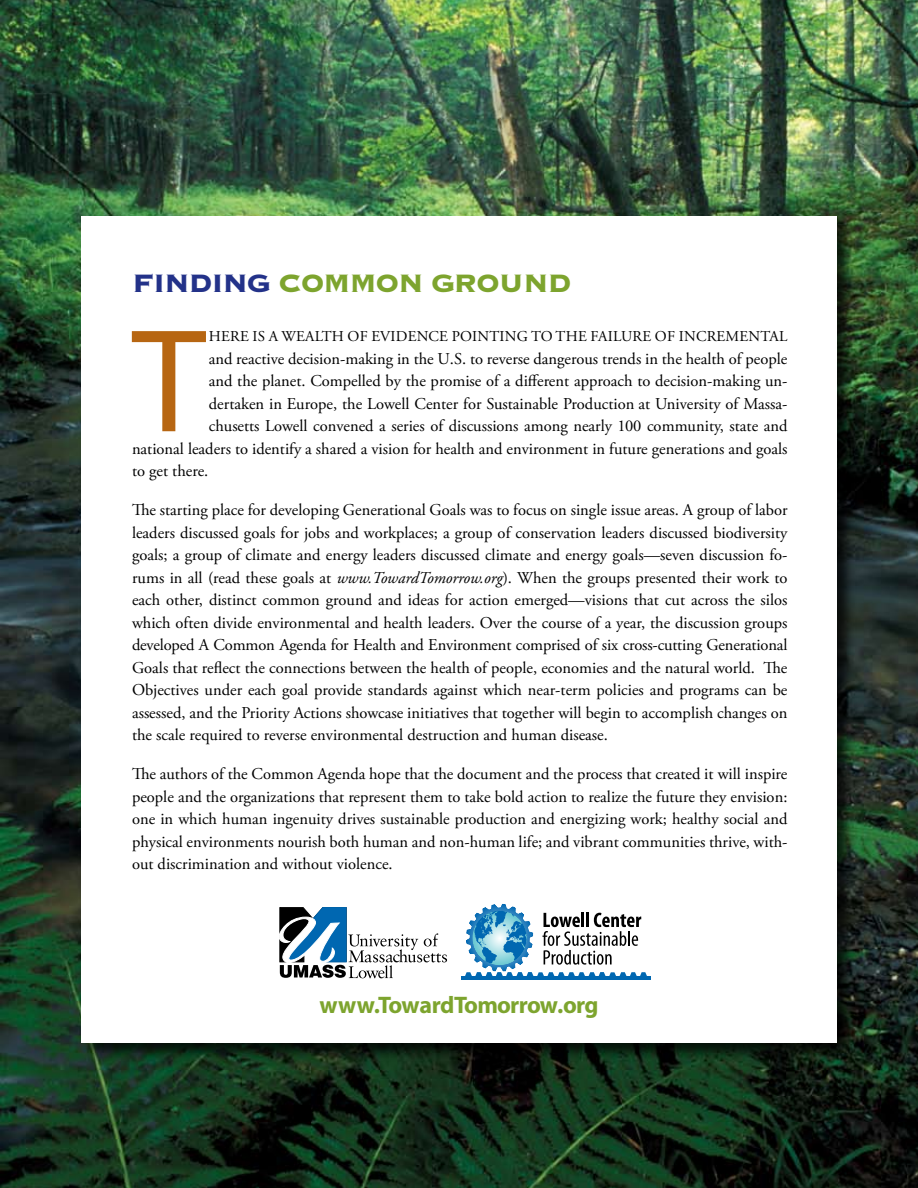
<style>
.page{position:relative;width:918px;height:1188px;background:#fff}
.page>*{position:absolute;margin:0;border:0;box-sizing:border-box;transform-origin:0 0}
.t1{font:148.5px "Myriad Pro";color:#b76612}
.t2{font:33px "Copperplate Thirty Three BC";letter-spacing:-.04em;color:#7da42e}
.t3{font:700 24px "Myriad Pro";letter-spacing:-.03em;color:#7da42e}
.t4{font:16.5px/22.5px "Adobe Garamond Pro";color:#000;text-align:justify}
.t5{font:15px "Adobe Garamond Pro";letter-spacing:.015em;color:#000}
.s1{color:#233289}
.s2{font-style:italic}
</style>
<div class="page">
<img style="left:0;top:0;width:918px;height:1188px">
<div style="left:78px;top:213px;width:778px;height:850px;background:#000;opacity:.75"></div>
<div style="left:81px;top:216px;width:756px;height:826px;background:#fff"></div>
<hr style="left:461px;top:976px;width:189px;height:4px;background:#0067b1">
<svg style="left:465px;top:904px;width:182px;height:72px"></svg>
<svg style="left:279px;top:908px;width:168px;height:70px"></svg>
<h2 class="t2" style="left:132px;top:267px;width:441px"><span class="s1">finding</span> common ground</h2>
<h1 class="t1" style="left:132px;top:290px;width:75px">T</h1>
<p class="t5" style="left:209px;top:327px;width:575px">here is a wealth of evidence pointing to the failure of incremental</p>
<p class="t4" style="left:209px;top:348px;width:580px">and reactive decision-making in the U.S. to reverse dangerous trends in the health of people</p>
<p class="t4" style="left:209px;top:370px;width:580px">and the planet. Compelled by the promise of a different approach to decision-making un-</p>
<p class="t4" style="left:209px;top:393px;width:580px">dertaken in Europe, the Lowell Center for Sustainable Production at University of Massa-</p>
<p class="t4" style="left:209px;top:415px;width:580px">chusetts Lowell convened a series of discussions among nearly 100 community, state and</p>
<p class="t4" style="left:132px;top:438px;width:657px">national leaders to identify a shared a vision for health and environment in future generations and goals</p>
<p class="t4" style="left:132px;top:460px;width:78px">to get there.</p>
<p class="t4" style="left:132px;top:499px;width:657px">The starting place for developing Generational Goals was to focus on single issue areas. A group of labor leaders discussed goals for jobs and workplaces; a group of conservation leaders discussed biodiversity goals; a group of climate and energy leaders discussed climate and energy goals—seven discussion fo&shy;rums in all (read these goals at <span class="s2">www.TowardTomorrow.org</span>). When the groups presented their work to each other, distinct common ground and ideas for action emerged—visions that cut across the silos which often divide environmental and health leaders. Over the course of a year, the discussion groups developed A Common Agenda for Health and Environment comprised of six cross-cutting Generational Goals that reflect the connections between the health of people, economies and the natural world. The Objectives under each goal provide standards against which near-term policies and programs can be assessed, and the Priority Actions showcase initiatives that together will begin to accomplish changes on the scale required to reverse environmental destruction and human disease.</p>
<p class="t4" style="left:132px;top:763px;width:657px">The authors of the Common Agenda hope that the document and the process that created it will inspire people and the organizations that represent them to take bold action to realize the future they envision: one in which human ingenuity drives sustainable production and energizing work; healthy social and physical environments nourish both human and non-human life; and vibrant communities thrive, with&shy;out discrimination and without violence.</p>
<h3 class="t3" style="left:319px;top:990px;width:281px">www.TowardTomorrow.org</h3>
</div>
